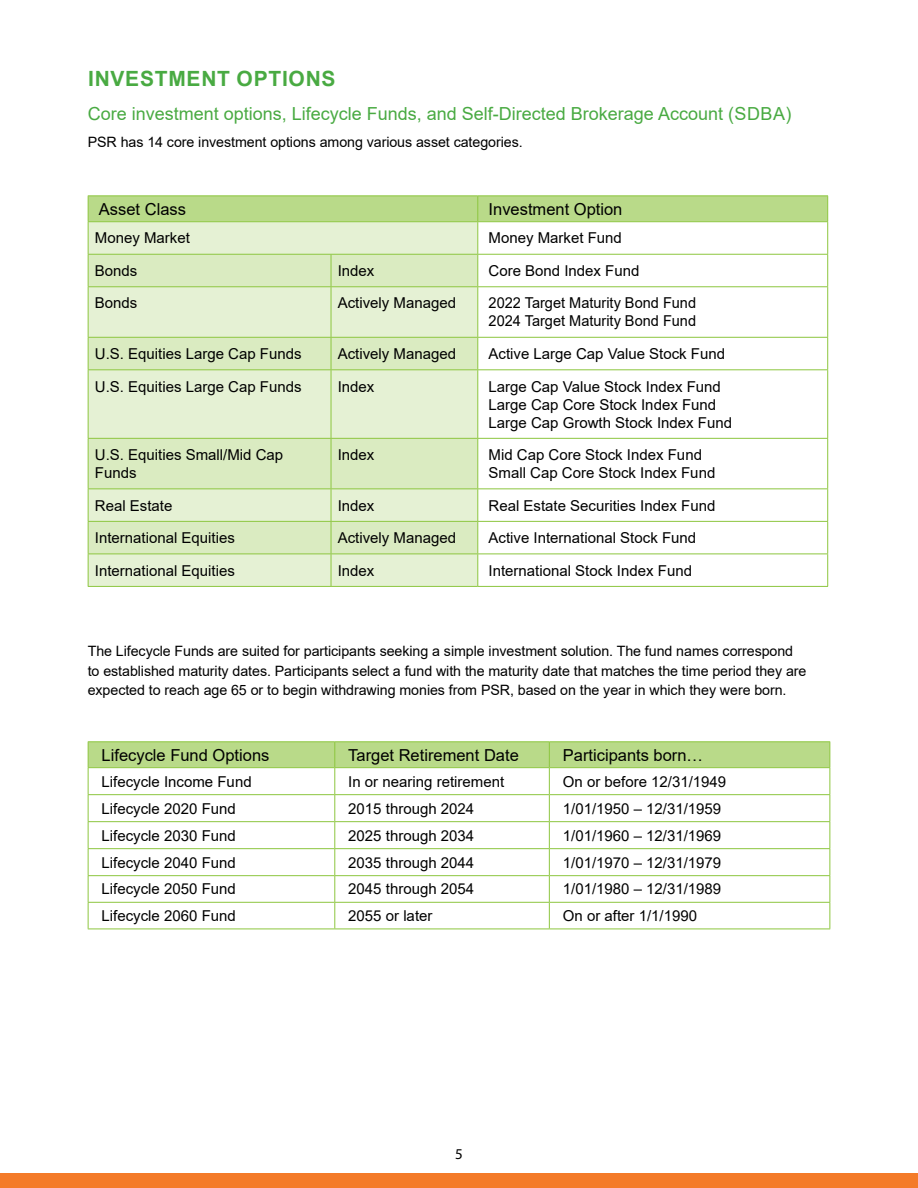
<style>
.page{position:relative;width:918px;height:1188px;background:#fff}
.page>*{position:absolute;margin:0;border:0;box-sizing:border-box;transform-origin:0 0}
.t1{font:700 21px "Arial";letter-spacing:.035em;color:#49aa42}
.t2{font:18px "Arial";color:#49aa42}
.t3{font:16.5px "Arial";color:#000}
.t4{font:15px/18px "Arial";color:#000}
.t5{font:15px "Myriad Pro";color:#000}
.t6{font:14.25px/19.5px "Arial";letter-spacing:-.005em;color:#000}
</style>
<div class="page">
<div style="left:0;top:1174px;width:918px;height:14px;background:#f47b29"></div>
<div style="left:89px;top:222px;width:388px;height:364px;background:#e5f1d4"></div>
<svg style="left:478px;top:222px;width:349px;height:147px"></svg>
<svg style="left:89px;top:255px;width:388px;height:299px;background:#deedc9"></svg>
<hr style="left:88px;top:195px;width:243px;height:1px;background:#8dc63f">
<hr style="left:331px;top:195px;width:147px;height:1px;background:#8dc63f">
<hr style="left:478px;top:195px;width:350px;height:1px;background:#8dc63f">
<div style="left:88px;top:196px;width:740px;height:25px;background:#b9da89"></div>
<hr style="left:88px;top:221px;width:243px;height:1px;background:#8dc63f">
<hr style="left:88px;top:222px;width:1px;height:32px;background:#8dc63f">
<hr style="left:331px;top:221px;width:147px;height:1px;background:#8dc63f">
<hr style="left:478px;top:221px;width:350px;height:1px;background:#8dc63f">
<hr style="left:477px;top:222px;width:1px;height:32px;background:#8dc63f">
<hr style="left:827px;top:222px;width:1px;height:32px;background:#8dc63f">
<hr style="left:88px;top:254px;width:243px;height:1px;background:#8dc63f">
<hr style="left:88px;top:255px;width:1px;height:31px;background:#8dc63f">
<hr style="left:331px;top:254px;width:147px;height:1px;background:#8dc63f">
<hr style="left:331px;top:255px;width:1px;height:31px;background:#8dc63f">
<hr style="left:478px;top:254px;width:350px;height:1px;background:#8dc63f">
<hr style="left:477px;top:255px;width:1px;height:31px;background:#8dc63f">
<hr style="left:827px;top:255px;width:1px;height:31px;background:#8dc63f">
<hr style="left:88px;top:286px;width:243px;height:1px;background:#8dc63f">
<hr style="left:88px;top:287px;width:1px;height:50px;background:#8dc63f">
<hr style="left:331px;top:286px;width:147px;height:1px;background:#8dc63f">
<hr style="left:331px;top:287px;width:1px;height:50px;background:#8dc63f">
<hr style="left:478px;top:286px;width:350px;height:1px;background:#8dc63f">
<hr style="left:477px;top:287px;width:1px;height:50px;background:#8dc63f">
<hr style="left:827px;top:287px;width:1px;height:50px;background:#8dc63f">
<hr style="left:88px;top:337px;width:243px;height:1px;background:#8dc63f">
<hr style="left:88px;top:338px;width:1px;height:31px;background:#8dc63f">
<hr style="left:331px;top:337px;width:147px;height:1px;background:#8dc63f">
<hr style="left:331px;top:338px;width:1px;height:31px;background:#8dc63f">
<hr style="left:478px;top:337px;width:350px;height:1px;background:#8dc63f">
<hr style="left:477px;top:338px;width:1px;height:31px;background:#8dc63f">
<hr style="left:827px;top:338px;width:1px;height:31px;background:#8dc63f">
<hr style="left:88px;top:369px;width:243px;height:1px;background:#8dc63f">
<hr style="left:88px;top:370px;width:1px;height:68px;background:#8dc63f">
<hr style="left:331px;top:369px;width:147px;height:1px;background:#8dc63f">
<hr style="left:331px;top:370px;width:1px;height:68px;background:#8dc63f">
<hr style="left:478px;top:369px;width:350px;height:1px;background:#8dc63f">
<hr style="left:477px;top:370px;width:1px;height:68px;background:#8dc63f">
<hr style="left:827px;top:370px;width:1px;height:68px;background:#8dc63f">
<hr style="left:88px;top:438px;width:243px;height:1px;background:#8dc63f">
<hr style="left:88px;top:439px;width:1px;height:49px;background:#8dc63f">
<hr style="left:331px;top:438px;width:147px;height:1px;background:#8dc63f">
<hr style="left:331px;top:439px;width:1px;height:49px;background:#8dc63f">
<hr style="left:478px;top:438px;width:350px;height:1px;background:#8dc63f">
<hr style="left:477px;top:439px;width:1px;height:49px;background:#8dc63f">
<hr style="left:827px;top:439px;width:1px;height:49px;background:#8dc63f">
<hr style="left:88px;top:488px;width:243px;height:1px;background:#8dc63f">
<hr style="left:88px;top:489px;width:1px;height:32px;background:#8dc63f">
<hr style="left:331px;top:488px;width:147px;height:1px;background:#8dc63f">
<hr style="left:331px;top:489px;width:1px;height:32px;background:#8dc63f">
<hr style="left:478px;top:488px;width:350px;height:1px;background:#8dc63f">
<hr style="left:477px;top:489px;width:1px;height:32px;background:#8dc63f">
<hr style="left:827px;top:489px;width:1px;height:32px;background:#8dc63f">
<hr style="left:88px;top:521px;width:243px;height:1px;background:#8dc63f">
<hr style="left:88px;top:522px;width:1px;height:32px;background:#8dc63f">
<hr style="left:331px;top:521px;width:147px;height:1px;background:#8dc63f">
<hr style="left:331px;top:522px;width:1px;height:32px;background:#8dc63f">
<hr style="left:478px;top:521px;width:350px;height:1px;background:#8dc63f">
<hr style="left:477px;top:522px;width:1px;height:32px;background:#8dc63f">
<hr style="left:827px;top:522px;width:1px;height:32px;background:#8dc63f">
<hr style="left:88px;top:554px;width:243px;height:1px;background:#8dc63f">
<hr style="left:88px;top:554px;width:1px;height:32px;background:#8dc63f">
<hr style="left:331px;top:554px;width:147px;height:1px;background:#8dc63f">
<hr style="left:331px;top:554px;width:1px;height:32px;background:#8dc63f">
<hr style="left:478px;top:554px;width:350px;height:1px;background:#8dc63f">
<hr style="left:477px;top:554px;width:1px;height:32px;background:#8dc63f">
<hr style="left:827px;top:554px;width:1px;height:32px;background:#8dc63f">
<hr style="left:88px;top:586px;width:243px;height:1px;background:#8dc63f">
<hr style="left:331px;top:586px;width:147px;height:1px;background:#8dc63f">
<hr style="left:478px;top:586px;width:350px;height:1px;background:#8dc63f">
<hr style="left:88px;top:741px;width:247px;height:1px;background:#8dc63f">
<hr style="left:335px;top:741px;width:214px;height:1px;background:#8dc63f">
<hr style="left:549px;top:741px;width:281px;height:1px;background:#8dc63f">
<svg style="left:88px;top:742px;width:743px;height:187px"></svg>
<hr style="left:88px;top:929px;width:247px;height:1px;background:#8dc63f">
<hr style="left:335px;top:929px;width:214px;height:1px;background:#8dc63f">
<hr style="left:549px;top:929px;width:281px;height:1px;background:#8dc63f">
<h1 class="t1" style="left:88px;top:64px;width:249px">INVESTMENT OPTIONS</h1>
<p class="t2" style="left:88px;top:102px;width:705px">Core investment options, Lifecycle Funds, and Self-Directed Brokerage Account (SDBA)</p>
<p class="t6" style="left:88px;top:132px;width:436px">PSR has 14 core investment options among various asset categories.</p>
<p class="t3" style="left:99px;top:197px;width:89px">Asset Class</p>
<p class="t3" style="left:489px;top:197px;width:135px">Investment Option</p>
<p class="t4" style="left:95px;top:229px;width:97px">Money Market</p>
<p class="t4" style="left:489px;top:229px;width:135px">Money Market Fund</p>
<p class="t4" style="left:95px;top:262px;width:44px">Bonds</p>
<p class="t4" style="left:338px;top:262px;width:38px">Index</p>
<p class="t4" style="left:489px;top:262px;width:152px">Core Bond Index Fund</p>
<p class="t4" style="left:95px;top:294px;width:44px">Bonds</p>
<p class="t4" style="left:338px;top:294px;width:120px">Actively Managed</p>
<p class="t4" style="left:489px;top:294px;width:209px">2022 Target Maturity Bond Fund<br>2024 Target Maturity Bond Fund</p>
<p class="t4" style="left:95px;top:345px;width:208px">U.S. Equities Large Cap Funds</p>
<p class="t4" style="left:338px;top:345px;width:120px">Actively Managed</p>
<p class="t4" style="left:489px;top:345px;width:238px">Active Large Cap Value Stock Fund</p>
<p class="t4" style="left:95px;top:377px;width:208px">U.S. Equities Large Cap Funds</p>
<p class="t4" style="left:338px;top:377px;width:38px">Index</p>
<p class="t4" style="left:489px;top:377px;width:245px">Large Cap Value Stock Index Fund<br>Large Cap Core Stock Index Fund<br>Large Cap Growth Stock Index Fund</p>
<p class="t4" style="left:95px;top:446px;width:190px">U.S. Equities Small/Mid Cap<br>Funds</p>
<p class="t4" style="left:338px;top:446px;width:38px">Index</p>
<p class="t4" style="left:489px;top:446px;width:228px">Mid Cap Core Stock Index Fund<br>Small Cap Core Stock Index Fund</p>
<p class="t4" style="left:95px;top:496px;width:79px">Real Estate</p>
<p class="t4" style="left:338px;top:496px;width:38px">Index</p>
<p class="t4" style="left:489px;top:496px;width:228px">Real Estate Securities Index Fund</p>
<p class="t4" style="left:95px;top:529px;width:142px">International Equities</p>
<p class="t4" style="left:338px;top:529px;width:120px">Actively Managed</p>
<p class="t4" style="left:489px;top:529px;width:209px">Active International Stock Fund</p>
<p class="t4" style="left:95px;top:561px;width:142px">International Equities</p>
<p class="t4" style="left:338px;top:561px;width:38px">Index</p>
<p class="t4" style="left:489px;top:561px;width:205px">International Stock Index Fund</p>
<p class="t6" style="left:88px;top:641px;width:720px">The Lifecycle Funds are suited for participants seeking a simple investment solution. The fund names correspond to established maturity dates. Participants select a fund with the maturity date that matches the time period they are expected to reach age 65 or to begin withdrawing monies from PSR, based on the year in which they were born.</p>
<p class="t3" style="left:102px;top:743px;width:169px">Lifecycle Fund Options</p>
<p class="t3" style="left:348px;top:743px;width:172px">Target Retirement Date</p>
<p class="t3" style="left:563px;top:743px;width:142px">Participants born…</p>
<p class="t4" style="left:102px;top:772px;width:152px">Lifecycle Income Fund</p>
<p class="t4" style="left:348px;top:772px;width:157px">In or nearing retirement</p>
<p class="t4" style="left:563px;top:772px;width:165px">On or before 12/31/1949</p>
<p class="t4" style="left:102px;top:799px;width:136px">Lifecycle 2020 Fund</p>
<p class="t4" style="left:348px;top:799px;width:127px">2015 through 2024</p>
<p class="t4" style="left:563px;top:799px;width:160px">1/01/1950 – 12/31/1959</p>
<p class="t4" style="left:102px;top:826px;width:136px">Lifecycle 2030 Fund</p>
<p class="t4" style="left:348px;top:826px;width:127px">2025 through 2034</p>
<p class="t4" style="left:563px;top:826px;width:160px">1/01/1960 – 12/31/1969</p>
<p class="t4" style="left:102px;top:853px;width:136px">Lifecycle 2040 Fund</p>
<p class="t4" style="left:348px;top:853px;width:127px">2035 through 2044</p>
<p class="t4" style="left:563px;top:853px;width:160px">1/01/1970 – 12/31/1979</p>
<p class="t4" style="left:102px;top:880px;width:136px">Lifecycle 2050 Fund</p>
<p class="t4" style="left:348px;top:880px;width:127px">2045 through 2054</p>
<p class="t4" style="left:563px;top:880px;width:160px">1/01/1980 – 12/31/1989</p>
<p class="t4" style="left:102px;top:907px;width:136px">Lifecycle 2060 Fund</p>
<p class="t4" style="left:348px;top:907px;width:86px">2055 or later</p>
<p class="t4" style="left:563px;top:907px;width:136px">On or after 1/1/1990</p>
<p class="t5" style="left:455px;top:1144px;width:9px">5</p>
</div>
